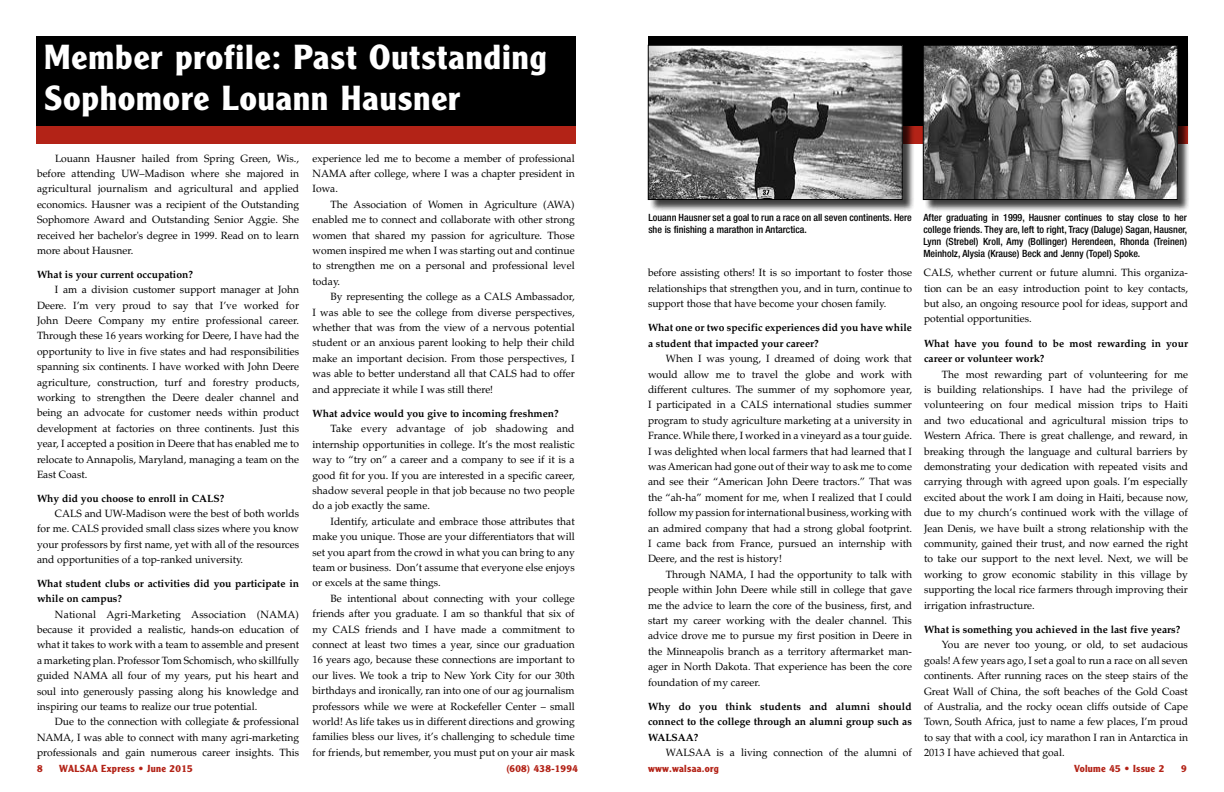
<style>
.page{position:relative;width:1224px;height:792px;background:#fff}
.page>*{position:absolute;margin:0;border:0;box-sizing:border-box;transform-origin:0 0}
.t1{font:700 34px/41.5px "Clearface Gothic LT Std";letter-spacing:.03em;color:#fff}
.t2{font:10.5px/15.4px "Palatino LT Std";color:#000;text-align:justify}
.t3{font:700 10.5px/15.4px "Palatino LT Std";color:#000}
.t4{font:500 condensed 10px/12px "Helvetica Neue LT Std";color:#000}
.t5{font:700 10px "Clearface Gothic LT Std";letter-spacing:.03em;color:#b32317}
</style>
<div class="page">
<div style="left:648px;top:36px;width:540px;height:90px;background:#000"></div>
<div style="left:36px;top:36px;width:540px;height:90px;background:#000"></div>
<div style="left:36px;top:126px;width:540px;height:18px;background:#b32317"></div>
<div style="left:650px;top:47px;width:265px;height:165px;background:#000;opacity:.75"></div>
<img style="left:650px;top:47px;width:251px;height:151px">
<div style="left:648px;top:45px;width:255px;height:155px;border:1px solid #000"></div>
<div style="left:925px;top:47px;width:265px;height:165px;background:#000;opacity:.75"></div>
<img style="left:925px;top:47px;width:251px;height:151px">
<div style="left:923px;top:45px;width:255px;height:155px;border:1px solid #000"></div>
<h1 class="t1" style="left:44px;top:37px;width:504px">Member profile: Past Outstanding<br>Sophomore Louann Hausner</h1>
<p class="t2" style="left:37px;top:151px;width:264px;text-indent:18px">Louann Hausner hailed from Spring Green, Wis., before attending UW–Madison where she majored in agricultural journalism and agricultural and applied economics. Hausner was a recipient of the Outstanding Sophomore Award and Outstanding Senior Aggie. She received her bachelor's degree in 1999. Read on to learn more about Hausner.</p>
<p class="t3" style="left:37px;top:267px;width:157px">What is your current occupation?</p>
<p class="t2" style="left:37px;top:282px;width:264px;text-indent:18px">I am a division customer support manager at John Deere. I’m very proud to say that I’ve worked for John Deere Company my entire professional career.<br>Through these 16 years working for Deere, I have had the opportunity to live in five states and had responsibilities spanning six continents. I have worked with John Deere agriculture, construction, turf and forestry products, working to strengthen the Deere dealer channel and being an advocate for customer needs within product development at factories on three continents. Just this year, I accepted a position in Deere that has enabled me to relocate to Annapolis, Maryland, managing a team on the East Coast.</p>
<p class="t3" style="left:37px;top:490px;width:189px">Why did you choose to enroll in CALS?</p>
<p class="t2" style="left:37px;top:506px;width:264px;text-indent:18px">CALS and UW-Madison were the best of both worlds for me. CALS provided small class sizes where you know your professors by first name, yet with all of the resources and opportunities of a top-ranked university.</p>
<p class="t3" style="left:37px;top:576px;width:264px">What student clubs or activities did you participate in while on campus?</p>
<p class="t2" style="left:37px;top:607px;width:264px;text-indent:18px">National Agri-Marketing Association (NAMA) because it provided a realistic, hands-on education of what it takes to work with a team to assemble and present a marketing plan. Professor Tom Schomisch, who skillfully guided NAMA all four of my years, put his heart and soul into generously passing along his knowledge and inspiring our teams to realize our true potential.</p>
<p class="t2" style="left:37px;top:714px;width:264px;text-indent:18px">Due to the connection with collegiate &amp; professional NAMA, I was able to connect with many agri-marketing professionals and gain numerous career insights. This</p>
<p class="t2" style="left:313px;top:151px;width:264px">experience led me to become a member of professional NAMA after college, where I was a chapter president in Iowa.</p>
<p class="t2" style="left:313px;top:197px;width:264px;text-indent:18px">The Association of Women in Agriculture (AWA) enabled me to connect and collaborate with other strong women that shared my passion for agriculture. Those women inspired me when I was starting out and continue to strengthen me on a personal and professional level today.</p>
<p class="t2" style="left:313px;top:289px;width:264px;text-indent:18px">By representing the college as a CALS Ambassador, I was able to see the college from diverse perspectives, whether that was from the view of a nervous potential student or an anxious parent looking to help their child make an important decision. From those perspectives, I was able to better understand all that CALS had to offer and appreciate it while I was still there!</p>
<p class="t3" style="left:313px;top:406px;width:248px">What advice would you give to incoming freshmen?</p>
<p class="t2" style="left:313px;top:421px;width:264px;text-indent:18px">Take every advantage of job shadowing and internship opportunities in college. It’s the most realistic way to “try on” a career and a company to see if it is a good fit for you. If you are interested in a specific career, shadow several people in that job because no two people do a job exactly the same.</p>
<p class="t2" style="left:313px;top:514px;width:264px;text-indent:18px">Identify, articulate and embrace those attributes that make you unique. Those are your differentiators that will set you apart from the crowd in what you can bring to any team or business. Don’t assume that everyone else enjoys or excels at the same things.</p>
<p class="t2" style="left:313px;top:591px;width:264px;text-indent:18px">Be intentional about connecting with your college friends after you graduate. I am so thankful that six of my CALS friends and I have made a commitment to connect at least two times a year, since our graduation 16 years ago, because these connections are important to our lives. We took a trip to New York City for our 30th birthdays and ironically, ran into one of our ag journalism professors while we were at Rockefeller Center – small world! As life takes us in different directions and growing families bless our lives, it’s challenging to schedule time for friends, but remember, you must put on your air mask</p>
<p class="t4" style="left:648px;top:211px;width:265px">Louann Hausner set a goal to run a race on all seven continents. Here she is finishing a marathon in Antarctica.</p>
<p class="t4" style="left:923px;top:211px;width:265px;text-align:justify">After graduating in 1999, Hausner continues to stay close to her college friends. They are, left to right, Tracy (Daluge) Sagan, Hausner, Lynn (Strebel) Kroll, Amy (Bollinger) Herendeen, Rhonda (Treinen)<br>Meinholz, Alysia (Krause) Beck and Jenny (Topel) Spoke.</p>
<p class="t2" style="left:648px;top:265px;width:266px">before assisting others! It is so important to foster those relationships that strengthen you, and in turn, continue to support those that have become your chosen family.</p>
<p class="t3" style="left:648px;top:320px;width:266px">What one or two specific experiences did you have while a student that impacted your career?</p>
<p class="t2" style="left:648px;top:351px;width:266px;text-indent:18px">When I was young, I dreamed of doing work that would allow me to travel the globe and work with different cultures. The summer of my sophomore year, I participated in a CALS international studies summer program to study agriculture marketing at a university in France. While there, I worked in a vineyard as a tour guide.<br>I was delighted when local farmers that had learned that I was American had gone out of their way to ask me to come and see their “American John Deere tractors.” That was the “ah-ha” moment for me, when I realized that I could follow my passion for international business, working with an admired company that had a strong global footprint.<br>I came back from France, pursued an internship with Deere, and the rest is history!</p>
<p class="t2" style="left:648px;top:567px;width:266px;text-indent:18px">Through NAMA, I had the opportunity to talk with people within John Deere while still in college that gave me the advice to learn the core of the business, first, and start my career working with the dealer channel. This advice drove me to pursue my first position in Deere in the Minneapolis branch as a territory aftermarket man&shy;ager in North Dakota. That experience has been the core foundation of my career.</p>
<p class="t3" style="left:648px;top:699px;width:266px;text-align:justify">Why do you think students and alumni should connect to the college through an alumni group such as WALSAA?</p>
<p class="t2" style="left:666px;top:745px;width:248px">WALSAA is a living connection of the alumni of</p>
<p class="t2" style="left:924px;top:265px;width:266px">CALS, whether current or future alumni. This organiza&shy;tion can be an easy introduction point to key contacts, but also, an ongoing resource pool for ideas, support and potential opportunities.</p>
<p class="t3" style="left:924px;top:336px;width:266px">What have you found to be most rewarding in your career or volunteer work?</p>
<p class="t2" style="left:924px;top:366px;width:266px;text-indent:18px">The most rewarding part of volunteering for me is building relationships. I have had the privilege of volunteering on four medical mission trips to Haiti and two educational and agricultural mission trips to Western Africa. There is great challenge, and reward, in breaking through the language and cultural barriers by demonstrating your dedication with repeated visits and carrying through with agreed upon goals. I’m especially excited about the work I am doing in Haiti, because now, due to my church’s continued work with the village of Jean Denis, we have built a strong relationship with the community, gained their trust, and now earned the right to take our support to the next level. Next, we will be working to grow economic stability in this village by supporting the local rice farmers through improving their irrigation infrastructure.</p>
<p class="t3" style="left:924px;top:622px;width:258px">What is something you achieved in the last five years?</p>
<p class="t2" style="left:924px;top:637px;width:266px;text-indent:18px">You are never too young, or old, to set audacious goals! A few years ago, I set a goal to run a race on all seven continents. After running races on the steep stairs of the Great Wall of China, the soft beaches of the Gold Coast of Australia, and the rocky ocean cliffs outside of Cape Town, South Africa, just to name a few places, I’m proud to say that with a cool, icy marathon I ran in Antarctica in 2013 I have achieved that goal.</p>
<p class="t5" style="left:37px;top:763px;width:7px">8</p>
<p class="t5" style="left:59px;top:763px;width:135px">WALSAA Express • June 2015</p>
<p class="t5" style="left:506px;top:763px;width:73px">(608) 438-1994</p>
<p class="t5" style="left:648px;top:763px;width:72px">www.walsaa.org</p>
<p class="t5" style="left:1074px;top:763px;width:92px">Volume 45 • Issue 2</p>
<p class="t5" style="left:1181px;top:763px;width:7px">9</p>
</div>
